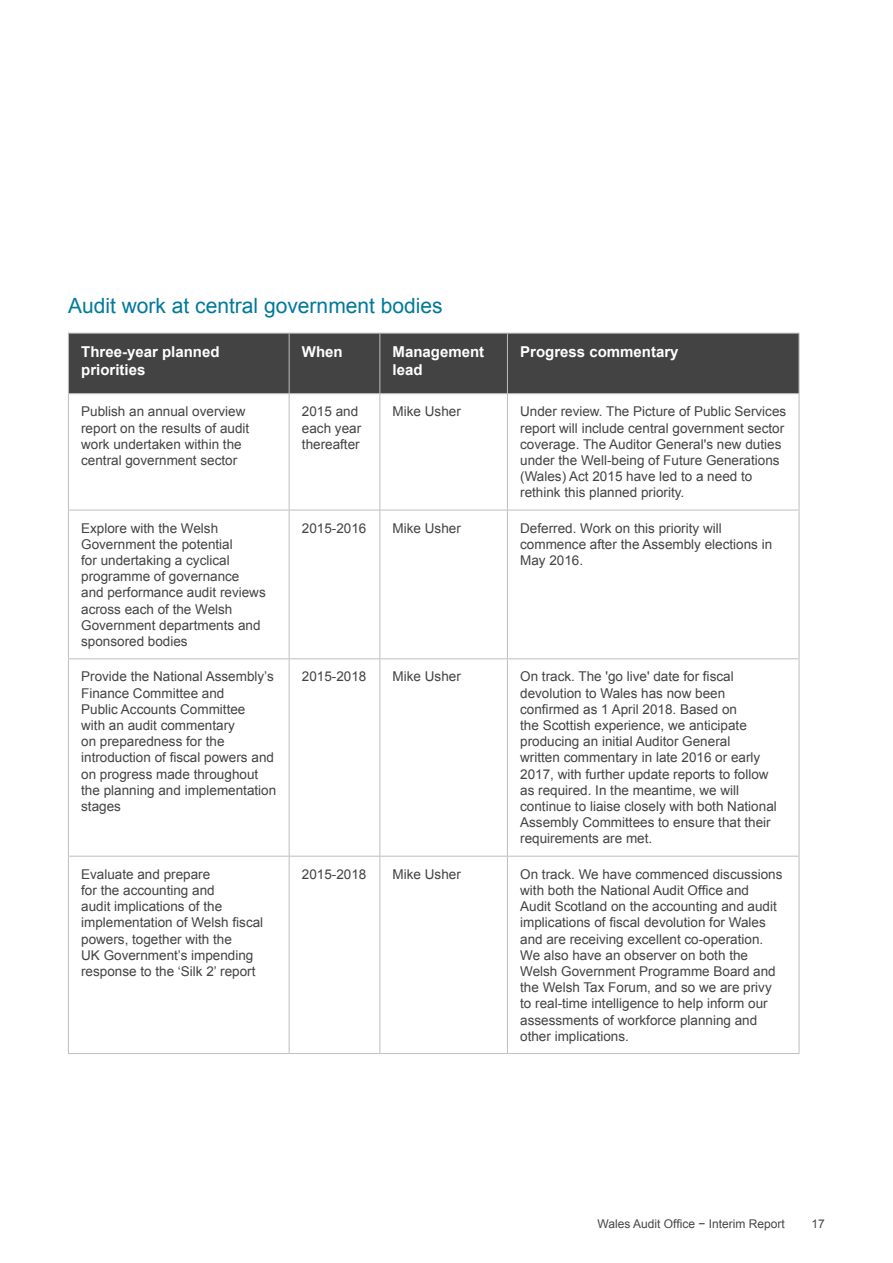
<style>
.page{position:relative;width:893px;height:1263px;background:#fff}
.page>*{position:absolute;margin:0;border:0;box-sizing:border-box;transform-origin:0 0}
.Heading_1{font:21px "Arial";color:#00799a}
.Table_header_text{font:700 15px/18px "Arial";color:#fff}
.Table_text{font:13.5px/16.2px "Arial";color:#434343}
.t1{font:12px "Arial";color:#464547}
</style>
<div class="page">
<div style="left:69px;top:334px;width:730px;height:59px;background:#434343"></div>
<svg style="left:69px;top:394px;width:730px;height:659px"></svg>
<hr style="left:68px;top:393px;width:221px;height:1px;background:#bcbec0">
<hr style="left:68px;top:394px;width:1px;height:116px;background:#bcbec0">
<hr style="left:289px;top:393px;width:91px;height:1px;background:#bcbec0">
<hr style="left:289px;top:394px;width:1px;height:116px;background:#bcbec0">
<hr style="left:380px;top:393px;width:127px;height:1px;background:#bcbec0">
<hr style="left:379px;top:394px;width:1px;height:116px;background:#bcbec0">
<hr style="left:507px;top:393px;width:292px;height:1px;background:#bcbec0">
<hr style="left:507px;top:394px;width:1px;height:116px;background:#bcbec0">
<hr style="left:799px;top:394px;width:1px;height:116px;background:#bcbec0">
<hr style="left:68px;top:510px;width:221px;height:1px;background:#bcbec0">
<hr style="left:68px;top:510px;width:1px;height:148px;background:#bcbec0">
<hr style="left:289px;top:510px;width:91px;height:1px;background:#bcbec0">
<hr style="left:289px;top:510px;width:1px;height:148px;background:#bcbec0">
<hr style="left:380px;top:510px;width:127px;height:1px;background:#bcbec0">
<hr style="left:379px;top:510px;width:1px;height:148px;background:#bcbec0">
<hr style="left:507px;top:510px;width:292px;height:1px;background:#bcbec0">
<hr style="left:507px;top:510px;width:1px;height:148px;background:#bcbec0">
<hr style="left:799px;top:510px;width:1px;height:148px;background:#bcbec0">
<hr style="left:68px;top:658px;width:221px;height:1px;background:#bcbec0">
<hr style="left:68px;top:659px;width:1px;height:197px;background:#bcbec0">
<hr style="left:289px;top:658px;width:91px;height:1px;background:#bcbec0">
<hr style="left:289px;top:659px;width:1px;height:197px;background:#bcbec0">
<hr style="left:380px;top:658px;width:127px;height:1px;background:#bcbec0">
<hr style="left:379px;top:659px;width:1px;height:197px;background:#bcbec0">
<hr style="left:507px;top:658px;width:292px;height:1px;background:#bcbec0">
<hr style="left:507px;top:659px;width:1px;height:197px;background:#bcbec0">
<hr style="left:799px;top:659px;width:1px;height:197px;background:#bcbec0">
<hr style="left:68px;top:856px;width:221px;height:1px;background:#bcbec0">
<hr style="left:68px;top:856px;width:1px;height:197px;background:#bcbec0">
<hr style="left:289px;top:856px;width:91px;height:1px;background:#bcbec0">
<hr style="left:289px;top:856px;width:1px;height:197px;background:#bcbec0">
<hr style="left:380px;top:856px;width:127px;height:1px;background:#bcbec0">
<hr style="left:379px;top:856px;width:1px;height:197px;background:#bcbec0">
<hr style="left:507px;top:856px;width:292px;height:1px;background:#bcbec0">
<hr style="left:507px;top:856px;width:1px;height:197px;background:#bcbec0">
<hr style="left:799px;top:856px;width:1px;height:197px;background:#bcbec0">
<hr style="left:68px;top:1053px;width:221px;height:1px;background:#bcbec0">
<hr style="left:289px;top:1053px;width:91px;height:1px;background:#bcbec0">
<hr style="left:380px;top:1053px;width:127px;height:1px;background:#bcbec0">
<hr style="left:507px;top:1053px;width:292px;height:1px;background:#bcbec0">
<hr style="left:68px;top:333px;width:221px;height:1px;background:#bcbec0">
<hr style="left:68px;top:333px;width:1px;height:60px;background:#bcbec0">
<hr style="left:289px;top:333px;width:91px;height:1px;background:#bcbec0">
<hr style="left:289px;top:333px;width:1px;height:60px;background:#bcbec0">
<hr style="left:380px;top:333px;width:127px;height:1px;background:#bcbec0">
<hr style="left:379px;top:333px;width:1px;height:60px;background:#bcbec0">
<hr style="left:507px;top:333px;width:292px;height:1px;background:#bcbec0">
<hr style="left:507px;top:333px;width:1px;height:60px;background:#bcbec0">
<hr style="left:799px;top:333px;width:1px;height:60px;background:#bcbec0">
<p class="Heading_1" style="left:68px;top:292px;width:376px">Audit work at central government bodies</p>
<p class="Table_header_text" style="left:81px;top:343px;width:140px">Three-year planned priorities</p>
<p class="Table_header_text" style="left:302px;top:343px;width:42px">When</p>
<p class="Table_header_text" style="left:393px;top:343px;width:93px">Management lead</p>
<p class="Table_header_text" style="left:520px;top:343px;width:160px">Progress commentary</p>
<p class="Table_text" style="left:81px;top:404px;width:170px">Publish an annual overview report on the results of audit work undertaken within the central government sector</p>
<p class="Table_text" style="left:302px;top:404px;width:61px">2015 and each year thereafter</p>
<p class="Table_text" style="left:393px;top:404px;width:70px">Mike Usher</p>
<p class="Table_text" style="left:520px;top:404px;width:268px">Under review. The Picture of Public Services report will include central government sector coverage. The Auditor General's new duties under the Well-being of Future Generations (Wales) Act 2015 have led to a need to rethink this planned priority.</p>
<p class="Table_text" style="left:81px;top:520px;width:186px">Explore with the Welsh<br>Government the potential<br>for undertaking a cyclical programme of governance<br>and performance audit reviews across each of the Welsh<br>Government departments and sponsored bodies</p>
<p class="Table_text" style="left:302px;top:520px;width:66px">2015-2016</p>
<p class="Table_text" style="left:393px;top:520px;width:70px">Mike Usher</p>
<p class="Table_text" style="left:520px;top:520px;width:254px">Deferred. Work on this priority will commence after the Assembly elections in<br>May 2016.</p>
<p class="Table_text" style="left:81px;top:669px;width:197px">Provide the National Assembly’s<br>Finance Committee and<br>Public Accounts Committee<br>with an audit commentary<br>on preparedness for the introduction of fiscal powers and on progress made throughout the planning and implementation stages</p>
<p class="Table_text" style="left:302px;top:669px;width:66px">2015-2018</p>
<p class="Table_text" style="left:393px;top:669px;width:70px">Mike Usher</p>
<p class="Table_text" style="left:520px;top:669px;width:258px">On track. The 'go live' date for fiscal devolution to Wales has now been confirmed as 1 April 2018. Based on<br>the Scottish experience, we anticipate producing an initial Auditor General<br>written commentary in late 2016 or early 2017, with further update reports to follow as required. In the meantime, we will continue to liaise closely with both National Assembly Committees to ensure that their requirements are met.</p>
<p class="Table_text" style="left:81px;top:866px;width:184px">Evaluate and prepare<br>for the accounting and<br>audit implications of the implementation of Welsh fiscal powers, together with the<br>UK Government’s impending response to the ‘Silk 2’ report</p>
<p class="Table_text" style="left:302px;top:866px;width:66px">2015-2018</p>
<p class="Table_text" style="left:393px;top:866px;width:70px">Mike Usher</p>
<p class="Table_text" style="left:520px;top:866px;width:264px">On track. We have commenced discussions with both the National Audit Office and Audit Scotland on the accounting and audit implications of fiscal devolution for Wales and are receiving excellent co-operation.<br>We also have an observer on both the Welsh Government Programme Board and the Welsh Tax Forum, and so we are privy to real-time intelligence to help inform our assessments of workforce planning and other implications.</p>
<p class="t1" style="left:598px;top:1216px;width:189px">Wales Audit Office − Interim Report</p>
<p class="t1" style="left:812px;top:1216px;width:15px">17</p>
</div>
